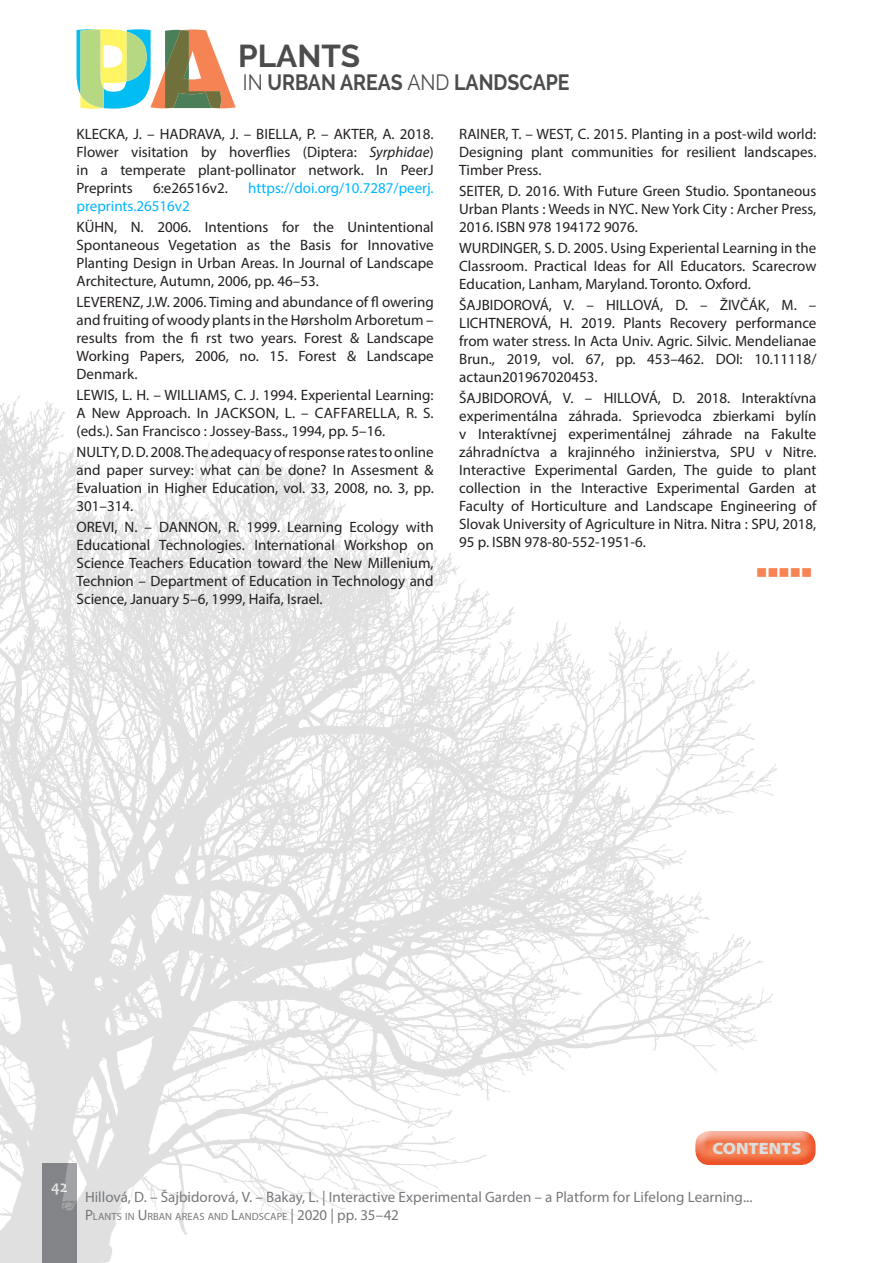
<style>
.page{position:relative;width:893px;height:1263px;background:#fff}
.page>*{position:absolute;margin:0;border:0;box-sizing:border-box;transform-origin:0 0}
.t1{font:700 31.5px "Raleway";color:#4b4c4d}
.t2{font:700 22.05px "Raleway";color:#4b4c4d;scale:.88 1}
.t3{font:900 semi-expanded 16.5px "Myriad Pro";color:#dcdddf}
.t4{font:700 16.5px "Candara";color:#fff}
.t5{font:15px/18px "Myriad Pro";color:#231f20;text-align:justify}
.t6{font:15px "Myriad Pro";color:#76787b}
.t7{font:15px "Myriad Pro";color:#00b6ff}
.t8{font:15px "Wingdings";color:#f58354}
.t9{font:10.5px "Myriad Pro";color:#76787b}
.s1{font-weight:400}
.s2{font-style:italic}
.s3{font-size:15px}
</style>
<div class="page">
<svg style="left:77px;top:29px;width:159px;height:80px"></svg>
<img style="left:0;top:395px;width:777px;height:868px">
<div style="left:693px;top:1129px;width:123px;height:27px;background:#fff;opacity:.75"></div>
<div style="left:693px;top:1133px;width:123px;height:33px;background:#f58354;opacity:.75"></div>
<h1 class="t1" style="left:238px;top:38px;width:124px">PLANTS</h1>
<h2 class="t2" style="left:243px;top:70px;width:373px"><span class="s1">IN</span> URBAN AREAS <span class="s1">AND</span> LANDSCAPE</h2>
<p class="t5" style="left:77px;top:125px;width:359px">KLECKA, J. – HADRAVA, J. – BIELLA, P. – AKTER, A. 2018.<br>Flower visitation by hoverflies (Diptera: <span class="s2">Syrphidae</span>) in a temperate plant-pollinator network. In PeerJ Preprints</p>
<p class="t5" style="left:459px;top:125px;width:359px">RAINER, T. – WEST, C. 2015. Planting in a post-wild world:<br>Designing plant communities for resilient landscapes.<br>Timber Press.</p>
<p class="t5" style="left:459px;top:181px;width:359px">SEITER, D. 2016. With Future Green Studio. Spontaneous Urban Plants : Weeds in NYC. New York City : Archer Press, 2016. ISBN 978 194172 9076.</p>
<p class="t5" style="left:459px;top:238px;width:359px">WURDINGER, S. D. 2005. Using Experiental Learning in the Classroom. Practical Ideas for All Educators. Scarecrow Education, Lanham, Maryland. Toronto. Oxford.</p>
<p class="t5" style="left:459px;top:295px;width:359px">ŠAJBIDOROVÁ, V. – HILLOVÁ, D. – ŽIVČÁ K, M. – LICHTNEROVÁ, H. 2019. Plants Recovery performance from water stress. In Acta Univ. Agric. Silvic. Mendelianae Brun., 2019, vol. 67, pp. 453–462. DOI: 10.11118/ actaun201967020453.</p>
<p class="t5" style="left:459px;top:388px;width:359px">ŠAJBIDOROVÁ, V. – HILLOVÁ, D. 2018. Interaktívna experimentálna záhrada. Sprievodca zbierkami bylín v Interaktívnej experimentálnej záhrade na Fakulte záhradníctva a krajinného inžinierstva, SPU v Nitre.<br>Interactive Experimental Garden, The guide to plant collection in the Interactive Experimental Garden at Faculty of Horticulture and Landscape Engineering of Slovak University of Agriculture in Nitra. Nitra : SPU, 2018, 95 p. ISBN 978-80-552-1951-6.</p>
<p class="t8" style="left:756px;top:564px;width:12px">■■■■■</p>
<p class="t5" style="left:153px;top:179px;width:76px">6:e26516v2.</p>
<p class="t7" style="left:248px;top:179px;width:187px">https://doi.org/10.7287/peerj.</p>
<p class="t7" style="left:77px;top:197px;width:115px">preprints.26516v2</p>
<p class="t5" style="left:77px;top:218px;width:359px">KÜHN, N. 2006. Intentions for the Unintentional Spontaneous Vegetation as the Basis for Innovative Planting Design in Urban Areas. In Journal of Landscape Architecture, Autumn, 2006, pp. 46–53.</p>
<p class="t5" style="left:77px;top:292px;width:359px">LEVERENZ, J.W. 2006. Timing and abundance of fl owering and fruiting of woody plants in the Hørsholm Arboretum – results from the fi rst two years. Forest &amp; Landscape Working Papers, 2006, no. 15. Forest &amp; Landscape Denmark.</p>
<p class="t5" style="left:77px;top:385px;width:359px">LEWIS, L. H. – WILLIAMS, C. J. 1994. Experiental Learning:<br>A New Approach. In Jackson</p>
<p class="t5" style="left:276px;top:403px;width:58px">, L. – Caffarella</p>
<p class="t5" style="left:397px;top:403px;width:38px">, R. S.</p>
<p class="t5" style="left:77px;top:420px;width:359px;line-height:21px">(eds.). San Francisco : Jossey-Bass., 1994, pp. 5–16.<br>NULTY, D. D. 2008. The adequacy of response rates to online</p>
<p class="t5" style="left:77px;top:460px;width:359px">and paper survey: what can be done? In Assesment &amp; Evaluation in Higher Education, vol. 33, 2008, no. 3, pp.<br>301–314.</p>
<p class="t5" style="left:77px;top:517px;width:359px">OREVI, N. – DANNON, R. 1999. Learning Ecology with Educational Technologies. International Workshop on Science Teachers Education toward the New Millenium, Technion – Department of Education in Technology and Science, January 5–6, 1999, Haifa, Israel.</p>
<p class="t4" style="left:51px;top:1177px;width:18px">42</p>
<p class="t3" style="left:712px;top:1139px;width:91px">CONTENTS</p>
<p class="t6" style="left:85px;top:1187px;width:669px">Hillová, D. – Šajbidorová, V. – Bakay, L. | Interactive Experimental Garden – a Platform for Lifelong Learning...</p>
<p class="t9" style="left:85px;top:1210px;width:315px"><span class="s3">P</span>LANTS IN <span class="s3">U</span>RBAN AREAS AND <span class="s3">L</span>ANDSCAPE <span class="s3">| 2020 | pp. 35–42</span></p>
</div>
